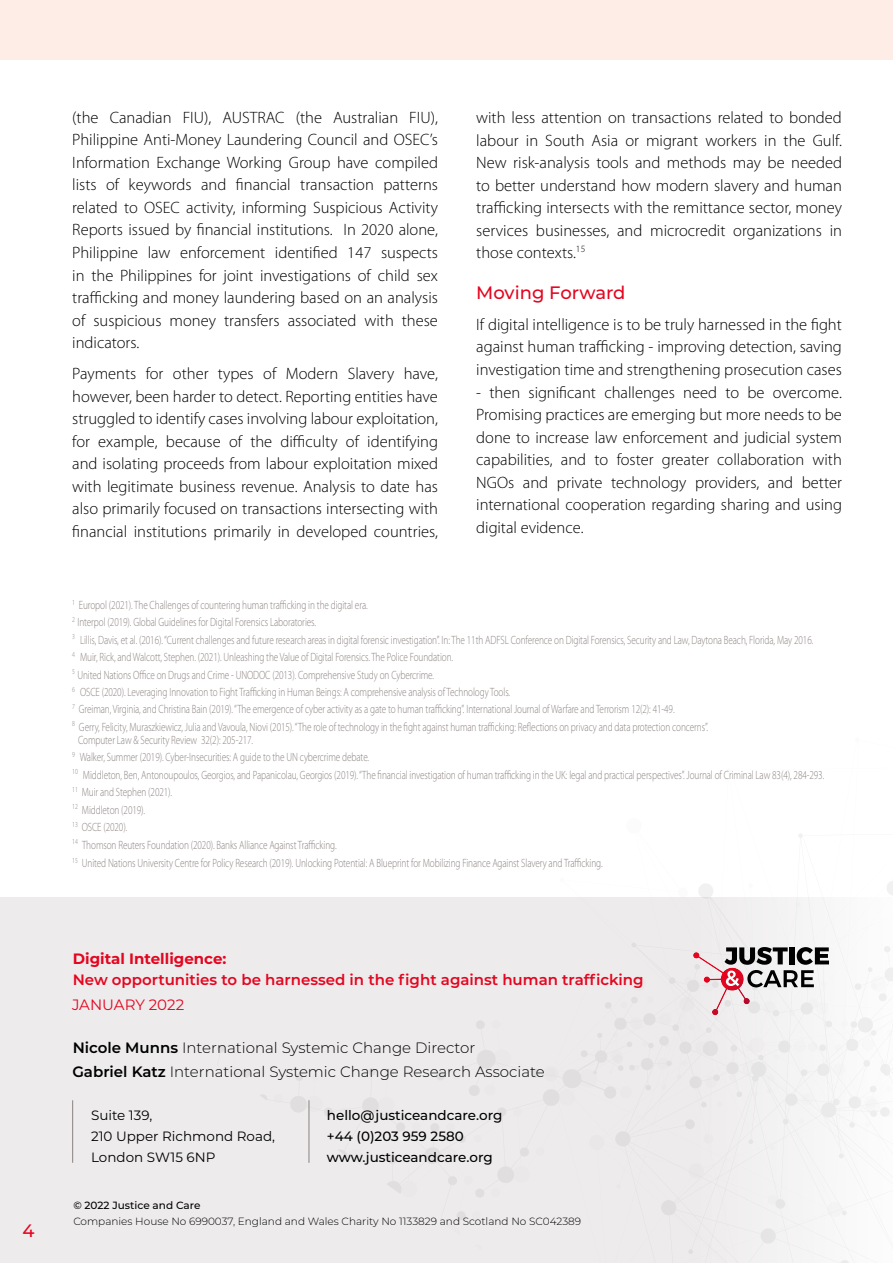
<style>
.page{position:relative;width:893px;height:1263px;background:#fff}
.page>*{position:absolute;margin:0;border:0;box-sizing:border-box;transform-origin:0 0}
.t1{font:500 18px "Montserrat";color:#e40520}
.t2{font:300 16.5px/22.5px "Myriad Pro";color:#000;text-align:justify}
.t3{font:300 15px/24px "Montserrat";color:#000}
.t4{font:600 15px "Montserrat";color:#e40520}
.t5{font:700 15px "Montserrat";color:#e40520}
.t6{font:15px "Montserrat";color:#e40520}
.t7{font:500 13.5px/21px "Montserrat";color:#000}
.t8{font:13.5px/21px "Montserrat";color:#000}
.t9{font:300 12px/17.4px "Myriad Pro";letter-spacing:-.01em;color:#8c8380;scale:.77 1}
.t10{font:300 10.5px "Montserrat";color:#000}
.t11{font:500 10.5px "Montserrat";color:#000}
.s1{font-weight:600}
</style>
<div class="page">
<div style="left:0;top:897px;width:893px;height:366px;background:#edebeb"></div>
<svg style="left:218px;top:834px;width:675px;height:429px"></svg>
<div style="left:0;top:0;width:893px;height:60px;background:#feede6"></div>
<hr style="left:309px;top:1100px;width:1px;height:63px;background:#8c8380">
<hr style="left:72px;top:1100px;width:1px;height:63px;background:#8c8380">
<p class="t1" style="left:23px;top:1223px;width:14px">4</p>
<p class="t2" style="left:72px;top:108px;width:367px">(the Canadian FIU), AUSTRAC (the Australian FIU), Philippine Anti-Money Laundering Council and OSEC’s Information Exchange Working Group have compiled lists of keywords and financial transaction patterns related to OSEC activity, informing Suspicious Activity Reports issued by financial institutions. In 2020 alone, Philippine law enforcement identified 147 suspects in the Philippines for joint investigations of child sex trafficking and money laundering based on an analysis of suspicious money transfers associated with these indicators.</p>
<p class="t2" style="left:72px;top:364px;width:367px">Payments for other types of Modern Slavery have, however, been harder to detect. Reporting entities have struggled to identify cases involving labour exploitation, for example, because of the difficulty of identifying and isolating proceeds from labour exploitation mixed with legitimate business revenue. Analysis to date has also primarily focused on transactions intersecting with financial institutions primarily in developed countries,</p>
<p class="t2" style="left:476px;top:108px;width:367px">with less attention on transactions related to bonded labour in South Asia or migrant workers in the Gulf.<br>New risk-analysis tools and methods may be needed to better understand how modern slavery and human trafficking intersects with the remittance sector, money services businesses, and microcredit organizations in those contexts.<sup>15</sup></p>
<p class="t1" style="left:476px;top:285px;width:151px">Moving Forward</p>
<p class="t2" style="left:476px;top:315px;width:367px">If digital intelligence is to be truly harnessed in the fight against human trafficking - improving detection, saving investigation time and strengthening prosecution cases</p>
<p class="t2" style="left:476px;top:382px;width:367px">- then significant challenges need to be overcome.<br>Promising practices are emerging but more needs to be done to increase law enforcement and judicial system capabilities, and to foster greater collaboration with NGOs and private technology providers, and better international cooperation regarding sharing and using digital evidence.</p>
<p class="t9" style="left:72px;top:597px;width:964px"><sup>1</sup> Europol (2021). The Challenges of countering human trafficking in the digital era.<br><sup>2</sup> Interpol (2019). Global Guidelines for Digital Forensics Laboratories.<br><sup>3</sup> Lillis, Davis, et al. (2016). “Current challenges and future research areas in digital forensic investigation”. In: The 11th ADFSL Conference on Digital Forensics, Security and Law, Daytona Beach, Florida, May 2016.<br><sup>4</sup> Muir, Rick, and Walcott, Stephen. (2021). Unleashing the Value of Digital Forensics. The Police Foundation.<br><sup>5</sup> United Nations Office on Drugs and Crime - UNODOC (2013). Comprehensive Study on Cybercrime.<br><sup>6</sup> OSCE (2020). Leveraging Innovation to Fight Trafficking in Human Beings: A comprehensive analysis of Technology Tools.<br><sup>7</sup> Greiman, Virginia, and Christina Bain (2019). “The emergence of cyber activity as a gate to human trafficking”. International Journal of Warfare and Terrorism 12(2): 41-49.<br><sup>8</sup> Gerry, Felicity, Muraszkiewicz, Julia and Vavoula, Niovi (2015). “The role of technology in the fight against human trafficking: Reflections on privacy and data protection concerns”.</p>
<p class="t9" style="left:72px;top:732px;width:978px;text-indent:6px">Computer Law &amp; Security Review 32(2): 205-217.<br><sup>9</sup> Walker, Summer (2019). Cyber-Insecurities: A guide to the UN cybercrime debate.<br><sup>10</sup> Middleton, Ben, Antonoupoulos, Georgios, and Papanicolau, Georgios (2019). “The financial investigation of human trafficking in the UK: legal and practical perspectives”. Journal of Criminal Law 83(4), 284-293.<br><sup>11</sup> Muir and Stephen (2021).<br><sup>12</sup> Middleton (2019).<br><sup>13</sup> OSCE (2020).<br><sup>14</sup> Thomson Reuters Foundation (2020). Banks Alliance Against Trafficking.</p>
<p class="t9" style="left:72px;top:855px;width:690px"><sup>15</sup> United Nations University Centre for Policy Research (2019). Unlocking Potential: A Blueprint for Mobilizing Finance Against Slavery and Trafficking.</p>
<p class="t5" style="left:73px;top:952px;width:155px">Digital Intelligence:</p>
<p class="t4" style="left:73px;top:973px;width:572px">New opportunities to be harnessed in the fight against human trafficking</p>
<p class="t6" style="left:72px;top:999px;width:114px">JANUARY 2022</p>
<p class="t3" style="left:72px;top:1037px;width:474px"><span class="s1">Nicole Munns</span> International Systemic Change Director<br><span class="s1">Gabriel Katz</span> International Systemic Change Research Associate</p>
<p class="t8" style="left:91px;top:1106px;width:186px">Suite 139,<br>210 Upper Richmond Road,<br>London SW15 6NP</p>
<p class="t7" style="left:327px;top:1106px;width:177px">hello@justiceandcare.org +44 (0)203 959 2580 www.justiceandcare.org</p>
<p class="t11" style="left:73px;top:1201px;width:129px">© 2022 Justice and Care</p>
<p class="t10" style="left:73px;top:1217px;width:509px">Companies House No 6990037, England and Wales Charity No 1133829 and Scotland No SC042389</p>
</div>
